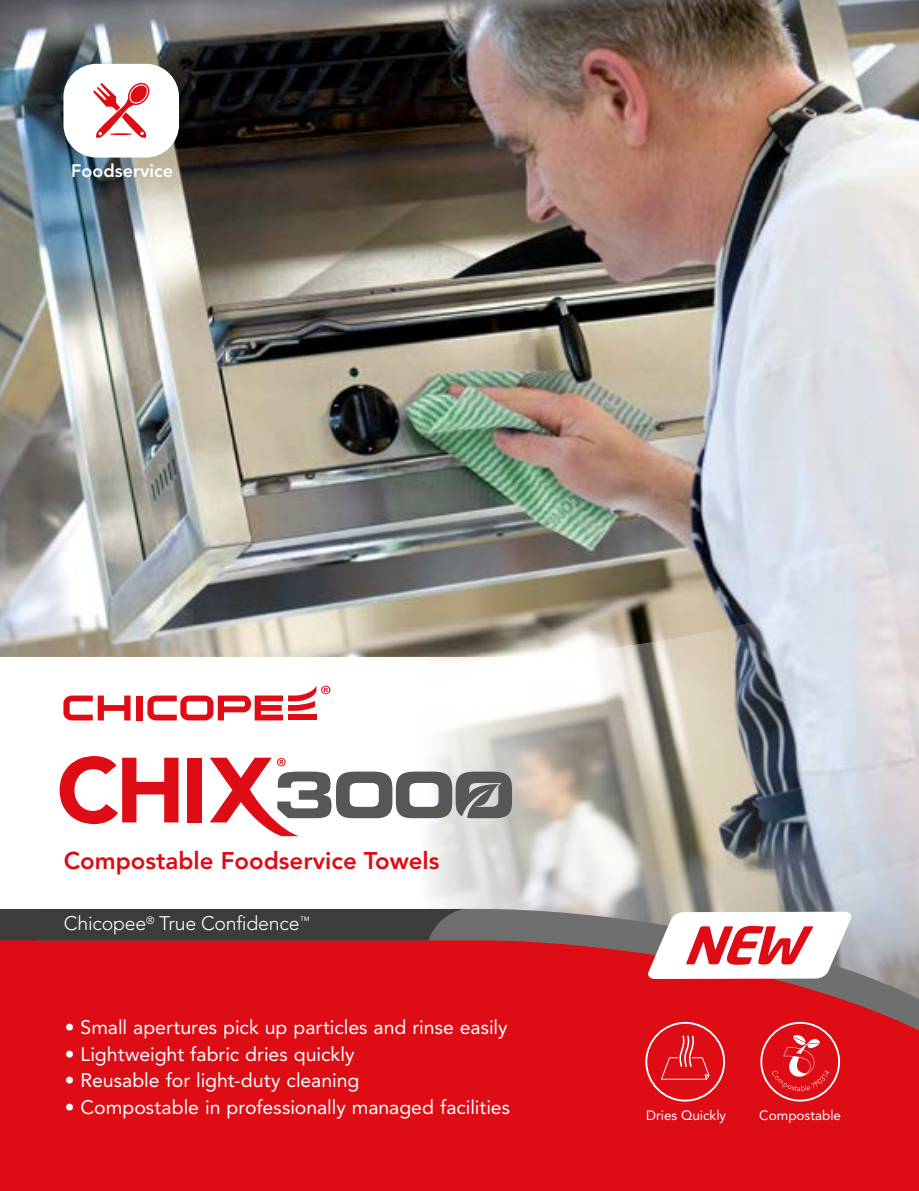
<style>
.page{position:relative;width:919px;height:1191px;background:#fff}
.page>*{position:absolute;margin:0;border:0;box-sizing:border-box;transform-origin:0 0}
.t1{font:800 24px "Avenir";color:#dd0c15}
.t2{font:19.5px "Avenir";color:#fff}
.t3{font:300 19.5px "Avenir";letter-spacing:-.01em;color:#fff}
.t4{font:800 18px "Avenir";color:#fff}
.t5{font:13.5px "Avenir";color:#fff}
</style>
<div class="page">
<img style="left:0;top:0;width:918px;height:556px">
<div style="left:0;top:1037px;width:918px;height:154px;background:#dd0c15"></div>
<img style="left:0;top:556px;width:918px;height:481px">
<svg style="left:63px;top:695px;width:67px;height:25px"></svg>
<div style="left:136px;top:695px;width:6px;height:25px;background:#de0c15"></div>
<svg style="left:147px;top:685px;width:183px;height:35px"></svg>
<div style="left:63px;top:64px;width:116px;height:93px;background:#fff;border-radius:33px"></div>
<svg style="left:93px;top:82px;width:57px;height:56px"></svg>
<svg style="left:37px;top:909px;width:881px;height:127px;background:#cd222a"></svg>
<div style="left:0;top:909px;width:463px;height:31px;background:#3c3c3b"></div>
<svg style="left:645px;top:1022px;width:80px;height:79px;background:#e0272f"></svg>
<svg style="left:646px;top:911px;width:206px;height:83px"></svg>
<svg style="left:760px;top:1022px;width:80px;height:79px;background:#e12f37"></svg>
<svg style="left:60px;top:756px;width:118px;height:68px"></svg>
<div style="left:188px;top:757px;width:14px;height:65px;background:#de0c15"></div>
<svg style="left:210px;top:757px;width:302px;height:79px"></svg>
<p class="t4" style="left:71px;top:160px;width:103px">Foodservice</p>
<p class="t1" style="left:64px;top:846px;width:377px">Compostable Foodservice Towels</p>
<p class="t3" style="left:64px;top:911px;width:247px">Chicopee<sup>®</sup> True Confidence<sup>™</sup></p>
<p class="t2" style="left:65px;top:1016px;width:444px">• Small apertures pick up particles and rinse easily</p>
<p class="t2" style="left:65px;top:1042px;width:291px">• Lightweight fabric dries quickly</p>
<p class="t2" style="left:65px;top:1069px;width:296px">• Reusable for light-duty cleaning</p>
<p class="t2" style="left:65px;top:1095px;width:446px">• Compostable in professionally managed facilities</p>
<p class="t5" style="left:646px;top:1107px;width:82px">Dries Quickly</p>
<p class="t5" style="left:759px;top:1107px;width:83px">Compostable</p>
</div>
